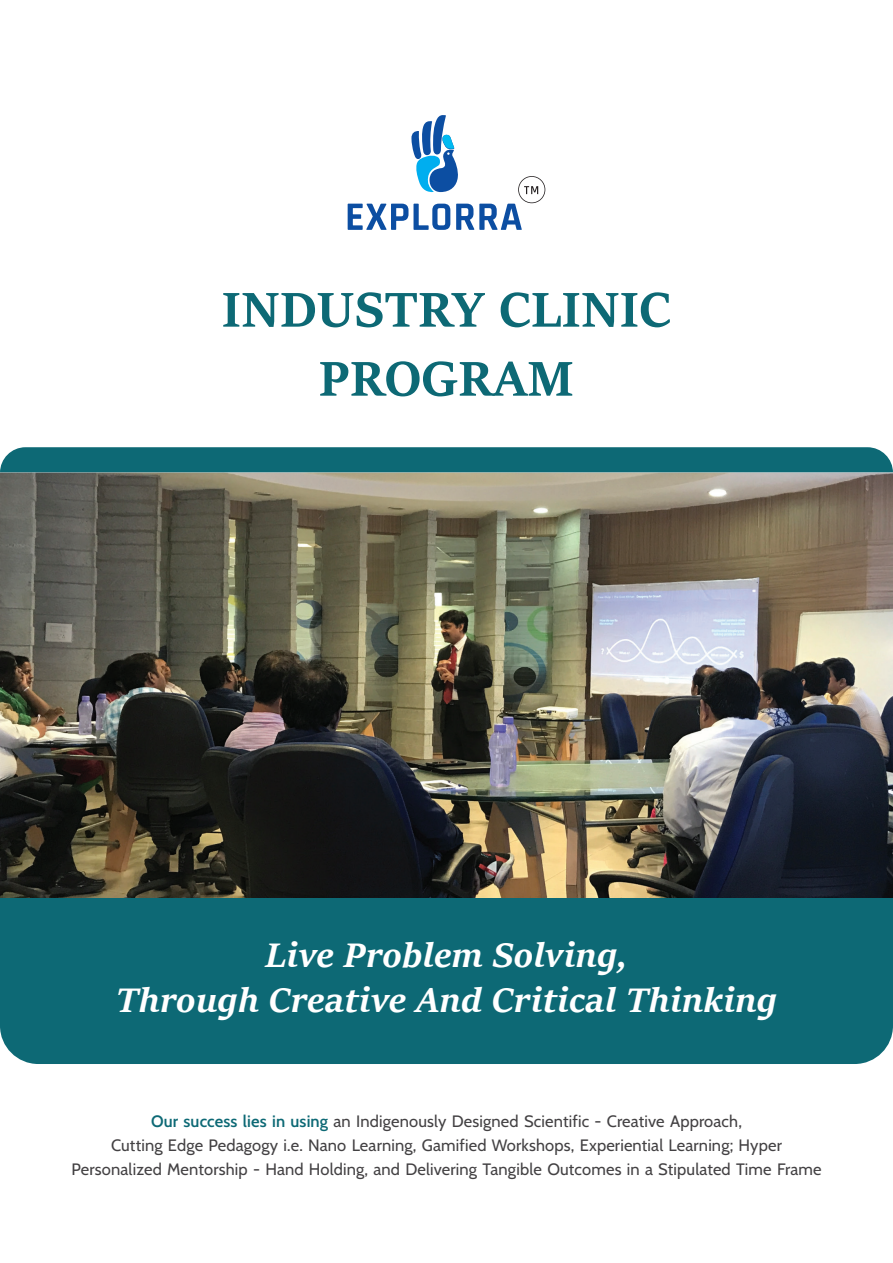
<style>
.page{position:relative;width:893px;height:1263px;background:#fff}
.page>*{position:absolute;margin:0;border:0;box-sizing:border-box;transform-origin:0 0}
.t1{font:700 54px/69px "Sitka Heading";letter-spacing:.01em;color:#0d6975;text-align:center}
.t2{font:italic 700 37.5px/45px "Sitka Heading";letter-spacing:.01em;color:#fff;text-align:center}
.t3{font:16.5px/24px "Cabin";letter-spacing:.01em;color:#434143;text-align:center}
.s1{font-weight:600;color:#0d6975}
</style>
<div class="page">
<svg style="left:348px;top:115px;width:197px;height:115px"></svg>
<div style="left:0;top:447px;width:893px;height:25px;background:#0d6975"></div>
<div style="left:0;top:897px;width:893px;height:167px;background:#0d6975"></div>
<img style="left:0;top:472px;width:893px;height:425px">
<h1 class="t1" style="left:222px;top:271px;width:450px">INDUSTRY CLINIC<br>PROGRAM</h1>
<h2 class="t2" style="left:116px;top:930px;width:662px">Live Problem Solving,<br>Through Creative And Critical Thinking</h2>
<p class="t3" style="left:72px;top:1108px;width:751px"><span class="s1">Our success lies in using</span> an Indigenously Designed Scientific - Creative Approach,<br>Cutting Edge Pedagogy i.e. Nano Learning, Gamified Workshops, Experiential Learning; Hyper<br>Personalized Mentorship - Hand Holding, and Delivering Tangible Outcomes in a Stipulated Time Frame</p>
</div>
